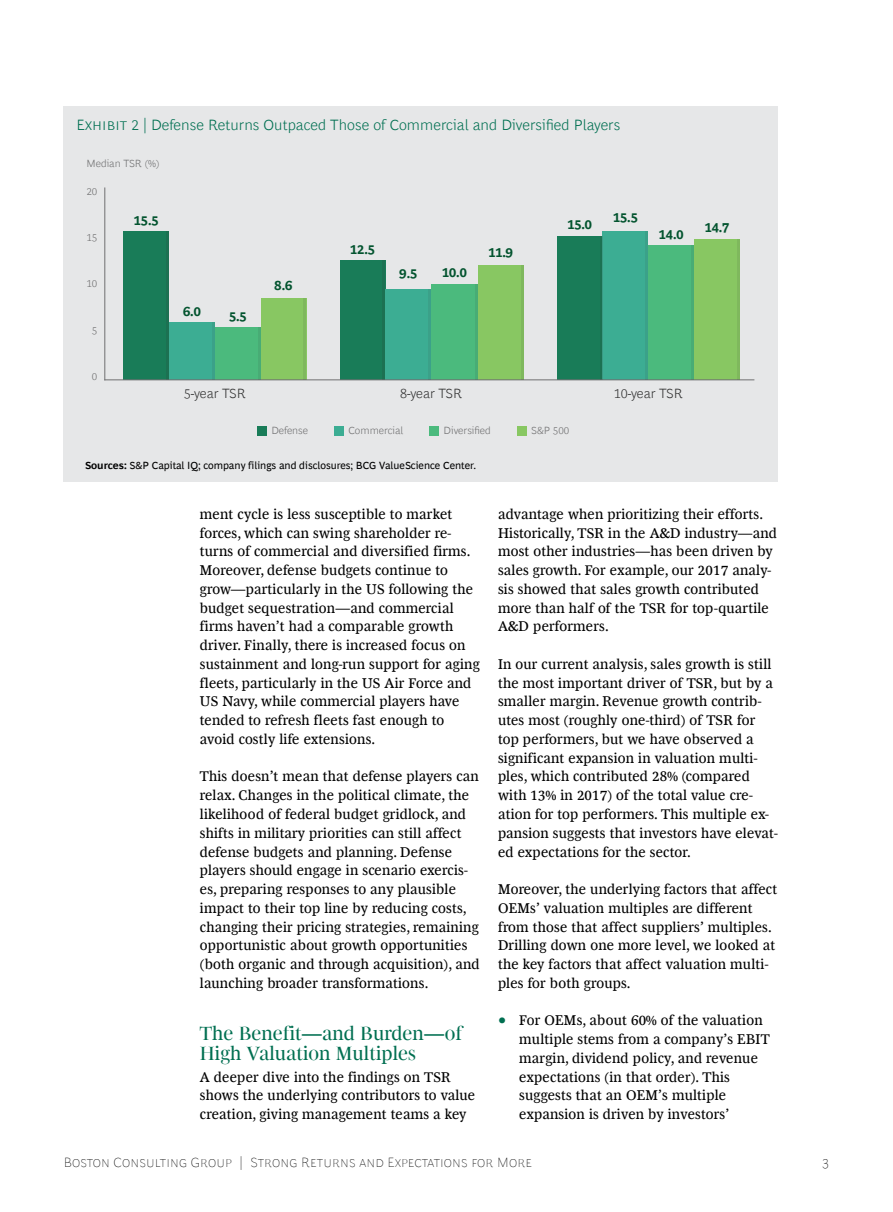
<style>
.page{position:relative;width:893px;height:1212px;background:#fff}
.page>*{position:absolute;margin:0;border:0;box-sizing:border-box;transform-origin:0 0}
.t1{font:19.5px/20.2px "Henderson BCG Serif Head";letter-spacing:.005em;color:#006f51}
.t2{font:300 15px "Henderson BCG Sans";letter-spacing:.005em;color:#006f51}
.t3{font:14.25px/18.8px "Henderson BCG Serif";letter-spacing:.015em;color:#000}
.t4{font:100 13.5px "Henderson BCG Sans";letter-spacing:.01em;color:#000}
.t5{font:700 13.5px "Henderson BCG Sans";color:#03542f}
.t6{font:300 13.5px "Henderson BCG Sans";color:#333}
.t7{font:10.5px "Henderson BCG Sans";color:#000}
.t8{font:300 10.5px "Henderson BCG Sans";color:#707071}
.s1{font-weight:700}
.s2{font-size:18px;color:#006f51}
</style>
<div class="page">
<div style="left:64px;top:106px;width:714px;height:375px;background:#e6e7e8"></div>
<hr style="left:105px;top:188px;width:1px;height:192px;background:#707071">
<div style="left:557px;top:236px;width:46px;height:144px;background:#197c58"></div>
<div style="left:340px;top:260px;width:45px;height:120px;background:#197c58"></div>
<div style="left:123px;top:231px;width:46px;height:149px;background:#197c58"></div>
<div style="left:257px;top:426px;width:9px;height:10px;background:#197c58"></div>
<div style="left:334px;top:426px;width:9px;height:10px;background:#3cad93"></div>
<div style="left:429px;top:426px;width:10px;height:10px;background:#4bba7d"></div>
<div style="left:517px;top:426px;width:9px;height:10px;background:#88c762"></div>
<div style="left:603px;top:231px;width:45px;height:149px;background:#3cad93"></div>
<div style="left:385px;top:289px;width:46px;height:91px;background:#3cad93"></div>
<div style="left:169px;top:323px;width:46px;height:57px;background:#3cad93"></div>
<div style="left:648px;top:246px;width:46px;height:134px;background:#4bba7d"></div>
<div style="left:431px;top:284px;width:47px;height:96px;background:#4bba7d"></div>
<div style="left:215px;top:328px;width:46px;height:52px;background:#4bba7d"></div>
<div style="left:694px;top:239px;width:46px;height:141px;background:#88c762"></div>
<div style="left:478px;top:266px;width:46px;height:114px;background:#88c762"></div>
<div style="left:261px;top:298px;width:45px;height:82px;background:#88c762"></div>
<hr style="left:105px;top:380px;width:649px;height:1px;background:#707071">
<hr style="left:737px;top:239px;width:3px;height:141px;background:#333">
<hr style="left:691px;top:246px;width:3px;height:134px;background:#333">
<hr style="left:645px;top:231px;width:3px;height:149px;background:#333">
<hr style="left:600px;top:236px;width:3px;height:144px;background:#333">
<hr style="left:521px;top:266px;width:2px;height:114px;background:#333">
<hr style="left:475px;top:284px;width:3px;height:96px;background:#333">
<hr style="left:428px;top:289px;width:3px;height:91px;background:#333">
<hr style="left:382px;top:260px;width:3px;height:120px;background:#333">
<hr style="left:303px;top:298px;width:3px;height:82px;background:#333">
<hr style="left:258px;top:328px;width:3px;height:52px;background:#333">
<hr style="left:212px;top:323px;width:3px;height:57px;background:#333">
<hr style="left:166px;top:231px;width:3px;height:149px;background:#333">
<p class="t2" style="left:77px;top:114px;width:545px">Exhibit 2 | Defense Returns Outpaced Those of Commercial and Diversified Players</p>
<p class="t8" style="left:86px;top:155px;width:75px">Median TSR (%)</p>
<p class="t8" style="left:86px;top:183px;width:12px">20</p>
<p class="t8" style="left:86px;top:230px;width:12px">15</p>
<p class="t8" style="left:86px;top:276px;width:12px">10</p>
<p class="t8" style="left:92px;top:322px;width:7px">5</p>
<p class="t8" style="left:92px;top:369px;width:7px">0</p>
<p class="t5" style="left:134px;top:210px;width:26px">15.5</p>
<p class="t5" style="left:183px;top:301px;width:19px">6.0</p>
<p class="t5" style="left:229px;top:306px;width:19px">5.5</p>
<p class="t5" style="left:275px;top:275px;width:19px">8.6</p>
<p class="t5" style="left:350px;top:239px;width:26px">12.5</p>
<p class="t5" style="left:400px;top:263px;width:19px">9.5</p>
<p class="t5" style="left:442px;top:263px;width:26px">10.0</p>
<p class="t5" style="left:488px;top:243px;width:26px">11.9</p>
<p class="t5" style="left:567px;top:214px;width:26px">15.0</p>
<p class="t5" style="left:613px;top:207px;width:26px">15.5</p>
<p class="t5" style="left:659px;top:225px;width:26px">14.0</p>
<p class="t6" style="left:184px;top:383px;width:64px">5-year TSR</p>
<p class="t6" style="left:400px;top:383px;width:64px">8-year TSR</p>
<p class="t6" style="left:614px;top:383px;width:71px">10-year TSR</p>
<p class="t8" style="left:271px;top:423px;width:38px">Defense</p>
<p class="t8" style="left:348px;top:423px;width:56px">Commercial</p>
<p class="t8" style="left:444px;top:423px;width:49px">Diversified</p>
<p class="t8" style="left:531px;top:423px;width:39px">S&amp;P 500</p>
<p class="t7" style="left:85px;top:457px;width:392px"><span class="s1">Sources:</span> S&amp;P Capital IQ; company filings and disclosures; BCG ValueScience Center.</p>
<p class="t5" style="left:705px;top:218px;width:26px">14.7</p>
<p class="t3" style="left:200px;top:503px;width:282px">ment cycle is less susceptible to market forces, which can swing shareholder re&shy;turns of commercial and diversified firms.<br>Moreover, defense budgets continue to grow—particularly in the US following the budget sequestration—and commercial firms haven’t had a comparable growth driver. Finally, there is increased focus on sustainment and long-run support for aging fleets, particularly in the US Air Force and US Navy, while commercial players have tended to refresh fleets fast enough to avoid costly life extensions.</p>
<p class="t3" style="left:200px;top:766px;width:281px">This doesn’t mean that defense players can relax. Changes in the political climate, the likelihood of federal budget gridlock, and shifts in military priorities can still affect defense budgets and planning. Defense players should engage in scenario exercis&shy;es, preparing responses to any plausible impact to their top line by reducing costs, changing their pricing strategies, remaining opportunistic about growth opportunities (both organic and through acquisition), and launching broader transformations.</p>
<h1 class="t1" style="left:200px;top:1021px;width:264px">The Benefit—and Burden—of<br>High Valuation Multiples</h1>
<p class="t3" style="left:200px;top:1066px;width:277px">A deeper dive into the findings on TSR shows the underlying contributors to value creation, giving management teams a key</p>
<p class="t3" style="left:498px;top:503px;width:280px">advantage when prioritizing their efforts.<br>Historically, TSR in the A&amp;D industry—and most other industries—has been driven by sales growth. For example, our 2017 analy&shy;sis showed that sales growth contributed more than half of the TSR for top-quartile A&amp;D performers.</p>
<p class="t3" style="left:498px;top:653px;width:281px">In our current analysis, sales growth is still the most important driver of TSR, but by a smaller margin. Revenue growth contrib&shy;utes most (roughly one-third) of TSR for top performers, but we have observed a significant expansion in valuation multi&shy;ples, which contributed 28% (compared with 13% in 2017) of the total value cre&shy;ation for top performers. This multiple ex&shy;pansion suggests that investors have elevat&shy;ed expectations for the sector.</p>
<p class="t3" style="left:498px;top:879px;width:281px">Moreover, the underlying factors that affect OEMs’ valuation multiples are different from those that affect suppliers’ multiples.<br>Drilling down one more level, we looked at the key factors that affect valuation multi&shy;ples for both groups.</p>
<p class="t3" style="left:519px;top:1010px;width:252px;text-indent:-21px"><span class="s2">•</span> For OEMs, about 60% of the valuation multiple stems from a company’s EBIT margin, dividend policy, and revenue expectations (in that order). This suggests that an OEM’s multiple expansion is driven by investors’</p>
<p class="t4" style="left:64px;top:1152px;width:470px">Boston Consulting Group | Strong Returns and Expectations for More</p>
<p class="t4" style="left:822px;top:1152px;width:9px">3</p>
</div>
